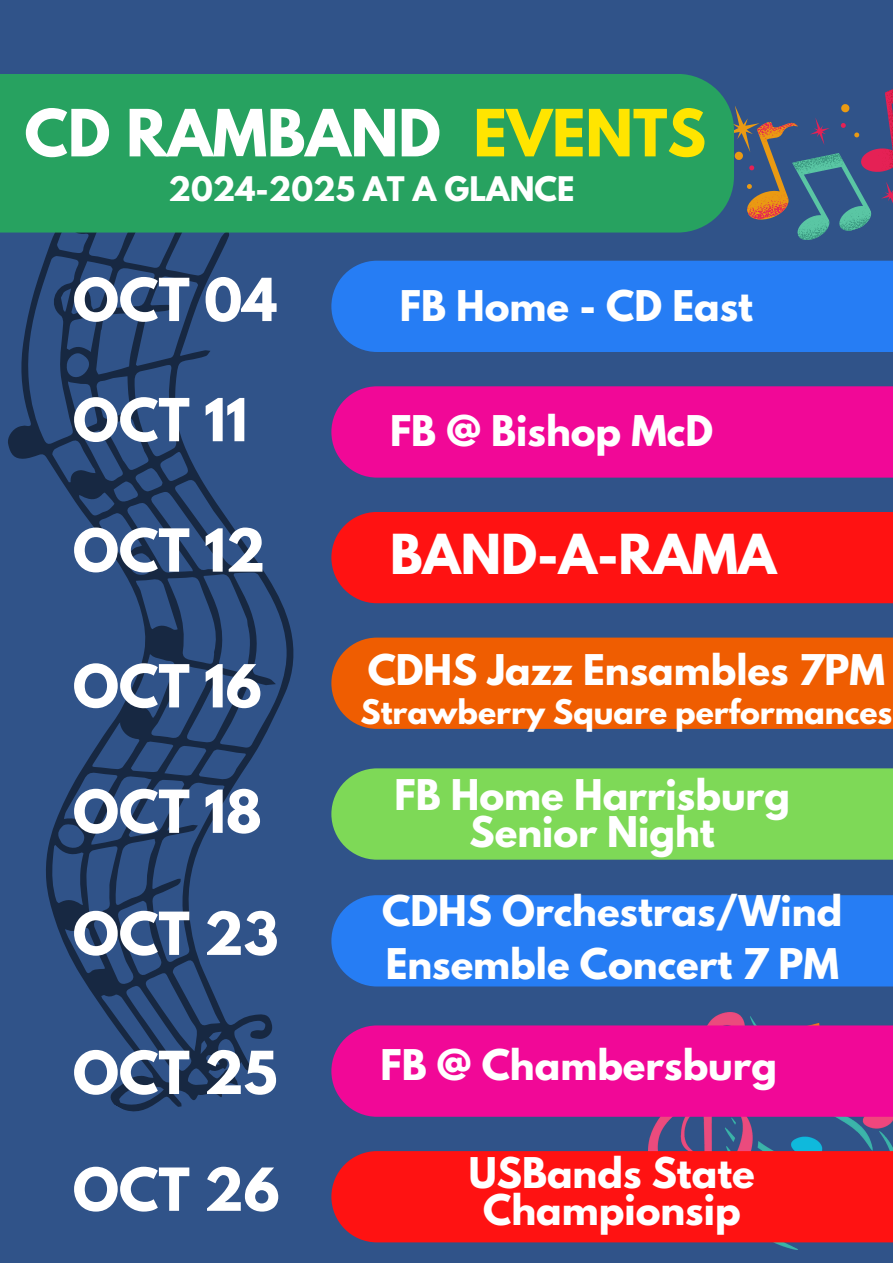
<style>
.page{position:relative;width:893px;height:1263px;background:#305389}
.page>*{position:absolute;margin:0;border:0;box-sizing:border-box;transform-origin:0 0}
.t1{font:700 57.6px "League Spartan";color:#fff}
.t2{font:700 57.6px "League Spartan";color:#ffe500}
.t3{font:700 52.5px "League Spartan";color:#fff}
.t4{font:700 48.82px "League Spartan";color:#fff}
.t5{font:700 37.5px/37.1px "League Spartan";color:#fff;text-align:center}
.t6{font:700 30px "League Spartan";color:#fff}
</style>
<div class="page">
<svg style="left:8px;top:233px;width:599px;height:879px"></svg>
<svg style="left:734px;top:89px;width:159px;height:151px"></svg>
<div style="left:331px;top:386px;width:562px;height:92px;background:#f10897"></div>
<div style="left:331px;top:512px;width:562px;height:91px;background:#ff1212"></div>
<div style="left:331px;top:637px;width:562px;height:92px;background:#ef5d01"></div>
<div style="left:331px;top:768px;width:562px;height:92px;background:#7ed957"></div>
<div style="left:0;top:74px;width:734px;height:159px;background:#27a260"></div>
<img style="left:648px;top:1012px;width:245px;height:238px">
<div style="left:331px;top:1151px;width:562px;height:91px;background:#ff1212"></div>
<div style="left:331px;top:261px;width:562px;height:91px;background:#267df4"></div>
<div style="left:331px;top:895px;width:562px;height:91px;background:#267df4"></div>
<div style="left:331px;top:1025px;width:562px;height:92px;background:#f10897"></div>
<h1 class="t1" style="left:24px;top:105px;width:418px">CD RAMBAND</h1>
<h1 class="t2" style="left:473px;top:105px;width:234px">EVENTS</h1>
<h1 class="t6" style="left:169px;top:174px;width:407px">2024-2025 AT A GLANCE</h1>
<h1 class="t3" style="left:73px;top:274px;width:206px">OCT 04</h1>
<h4 class="t3" style="left:73px;top:394px;width:176px">OCT 11</h4>
<p class="t3" style="left:73px;top:524px;width:194px">OCT 12</p>
<h1 class="t5" style="left:400px;top:293px;width:355px">FB Home - CD East</h1>
<h1 class="t5" style="left:390px;top:417px;width:324px">FB @ Bishop McD</h1>
<h1 class="t4" style="left:390px;top:530px;width:388px">BAND-A-RAMA</h1>
<p class="t3" style="left:73px;top:660px;width:191px">OCT 16</p>
<h3 class="t5" style="left:368px;top:656px;width:519px">CDHS Jazz Ensambles 7PM</h3>
<h3 class="t6" style="left:360px;top:697px;width:533px">Strawberry Square performances</h3>
<h1 class="t3" style="left:73px;top:786px;width:190px">OCT 18</h1>
<h3 class="t3" style="left:73px;top:908px;width:207px">OCT 23</h3>
<h1 class="t5" style="left:394px;top:781px;width:397px">FB Home Harrisburg<br>Senior Night</h1>
<p class="t5" style="left:382px;top:890px;width:461px;line-height:52.3px;text-align:left">CDHS Orchestras/Wind<br>Ensemble Concert 7 PM</p>
<h3 class="t3" style="left:73px;top:1047px;width:206px">OCT 25</h3>
<h2 class="t5" style="left:380px;top:1051px;width:398px">FB @ Chambersburg</h2>
<p class="t3" style="left:73px;top:1163px;width:208px">OCT 26</p>
<h3 class="t5" style="left:469px;top:1159px;width:287px">USBands State<br>Championsip</h3>
</div>
